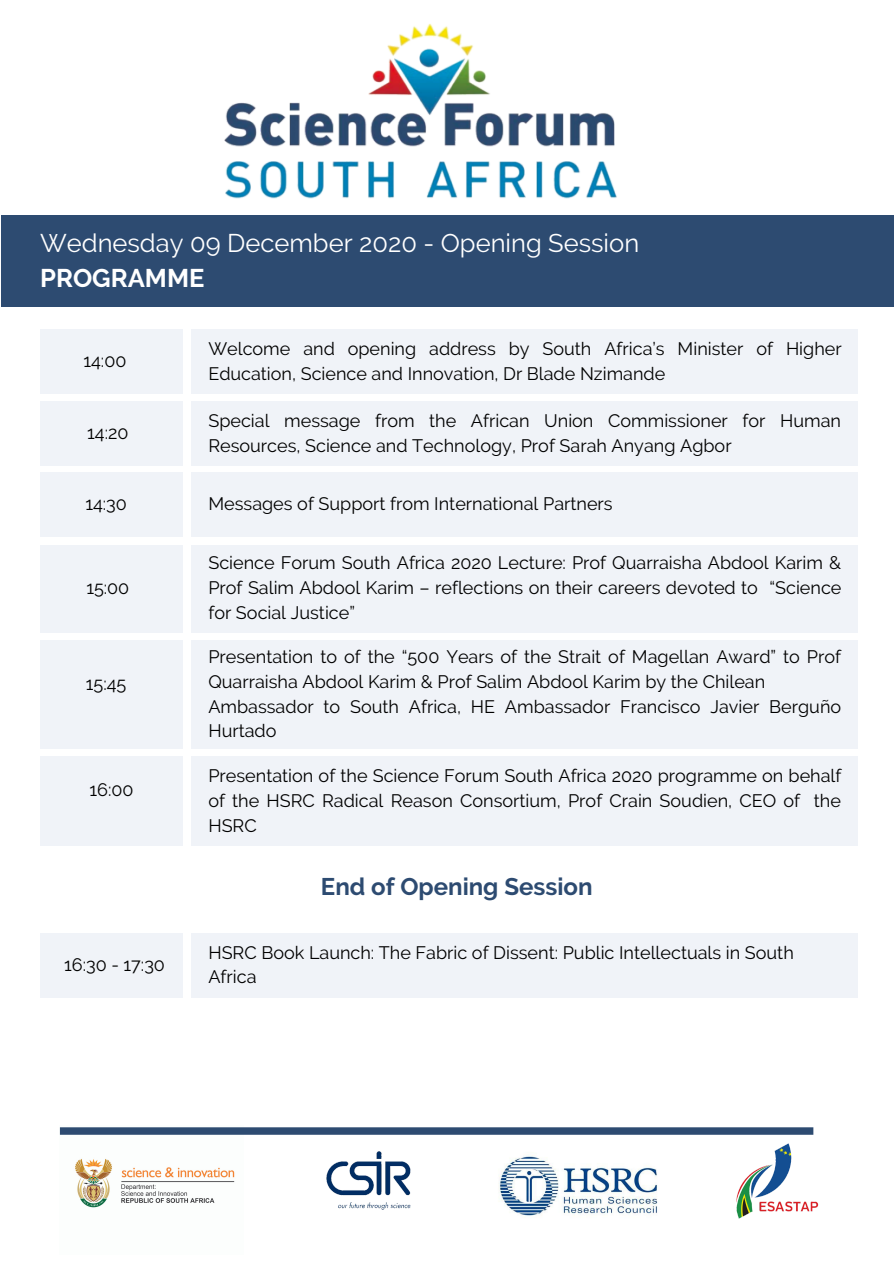
<style>
.page{position:relative;width:894px;height:1264px;background:#fff}
.page>*{position:absolute;margin:0;border:0;box-sizing:border-box;transform-origin:0 0}
.t1{font:25.5px "Raleway";color:#fff}
.t2{font:700 25.5px "Raleway";color:#fff}
.t3{font:700 24px "Raleway";color:#2d4b71}
.t4{font:18px/24.8px "Raleway";color:#000}
</style>
<div class="page">
<img style="left:59px;top:1127px;width:184px;height:81px">
<img style="left:736px;top:1143px;width:83px;height:76px">
<img style="left:279px;top:1134px;width:178px;height:76px">
<img style="left:499px;top:1155px;width:159px;height:61px">
<img style="left:224px;top:23px;width:393px;height:176px">
<div style="left:1px;top:215px;width:892px;height:92px;background:#2d4b71"></div>
<div style="left:40px;top:329px;width:142px;height:65px;background:#f0f3f8"></div>
<div style="left:191px;top:329px;width:666px;height:65px;background:#f0f3f8"></div>
<div style="left:40px;top:401px;width:142px;height:65px;background:#f0f3f8"></div>
<div style="left:40px;top:472px;width:142px;height:65px;background:#f0f3f8"></div>
<div style="left:40px;top:545px;width:142px;height:87px;background:#f0f3f8"></div>
<div style="left:40px;top:640px;width:142px;height:109px;background:#f0f3f8"></div>
<div style="left:40px;top:757px;width:142px;height:89px;background:#f0f3f8"></div>
<div style="left:40px;top:933px;width:142px;height:64px;background:#f0f3f8"></div>
<div style="left:191px;top:401px;width:666px;height:65px;background:#f0f3f8"></div>
<div style="left:191px;top:472px;width:666px;height:64px;background:#f0f3f8"></div>
<div style="left:191px;top:545px;width:666px;height:87px;background:#f0f3f8"></div>
<div style="left:191px;top:640px;width:666px;height:109px;background:#f0f3f8"></div>
<div style="left:191px;top:757px;width:666px;height:89px;background:#f0f3f8"></div>
<div style="left:191px;top:933px;width:666px;height:64px;background:#f0f3f8"></div>
<svg style="left:60px;top:1127px;width:753px;height:7px"></svg>
<h1 class="t1" style="left:40px;top:228px;width:600px">Wednesday 09 December 2020 - Opening Session</h1>
<h1 class="t2" style="left:40px;top:263px;width:166px">PROGRAMME</h1>
<p class="t4" style="left:83px;top:348px;width:44px">14:00</p>
<p class="t4" style="left:87px;top:421px;width:43px">14:20</p>
<p class="t4" style="left:85px;top:491px;width:43px">14:30</p>
<p class="t4" style="left:86px;top:575px;width:44px">15:00</p>
<p class="t4" style="left:86px;top:671px;width:42px">15:45</p>
<p class="t4" style="left:89px;top:777px;width:46px">16:00</p>
<p class="t4" style="left:64px;top:952px;width:102px">16:30 - 17:30</p>
<p class="t4" style="left:208px;top:336px;width:634px">Welcome and opening address by South Africa’s Minister of Higher<br>Education, Science and Innovation, Dr Blade Nzimande</p>
<p class="t4" style="left:208px;top:408px;width:634px">Special message from the African Union Commissioner for Human<br>Resources, Science and Technology, Prof Sarah Anyang Agbor</p>
<p class="t4" style="left:208px;top:491px;width:406px">Messages of Support from International Partners</p>
<p class="t4" style="left:208px;top:550px;width:634px;text-align:justify">Science Forum South Africa 2020 Lecture: Prof Quarraisha Abdool Karim &amp; Prof Salim Abdool Karim – reflections on their careers devoted to “Science for Social Justice”</p>
<p class="t4" style="left:208px;top:644px;width:634px">Presentation to of the “500 Years of the Strait of Magellan Award” to Prof Quarraisha Abdool Karim &amp; Prof Salim Abdool Karim by the Chilean Ambassador to South Africa, HE Ambassador Francisco Javier Berguño Hurtado</p>
<p class="t4" style="left:208px;top:763px;width:634px;text-align:justify">Presentation of the Science Forum South Africa 2020 programme on behalf of the HSRC Radical Reason Consortium, Prof Crain Soudien, CEO of the HSRC</p>
<h2 class="t3" style="left:321px;top:872px;width:273px">End of Opening Session</h2>
<p class="t4" style="left:208px;top:939px;width:586px">HSRC Book Launch: The Fabric of Dissent: Public Intellectuals in South<br>Africa</p>
</div>
